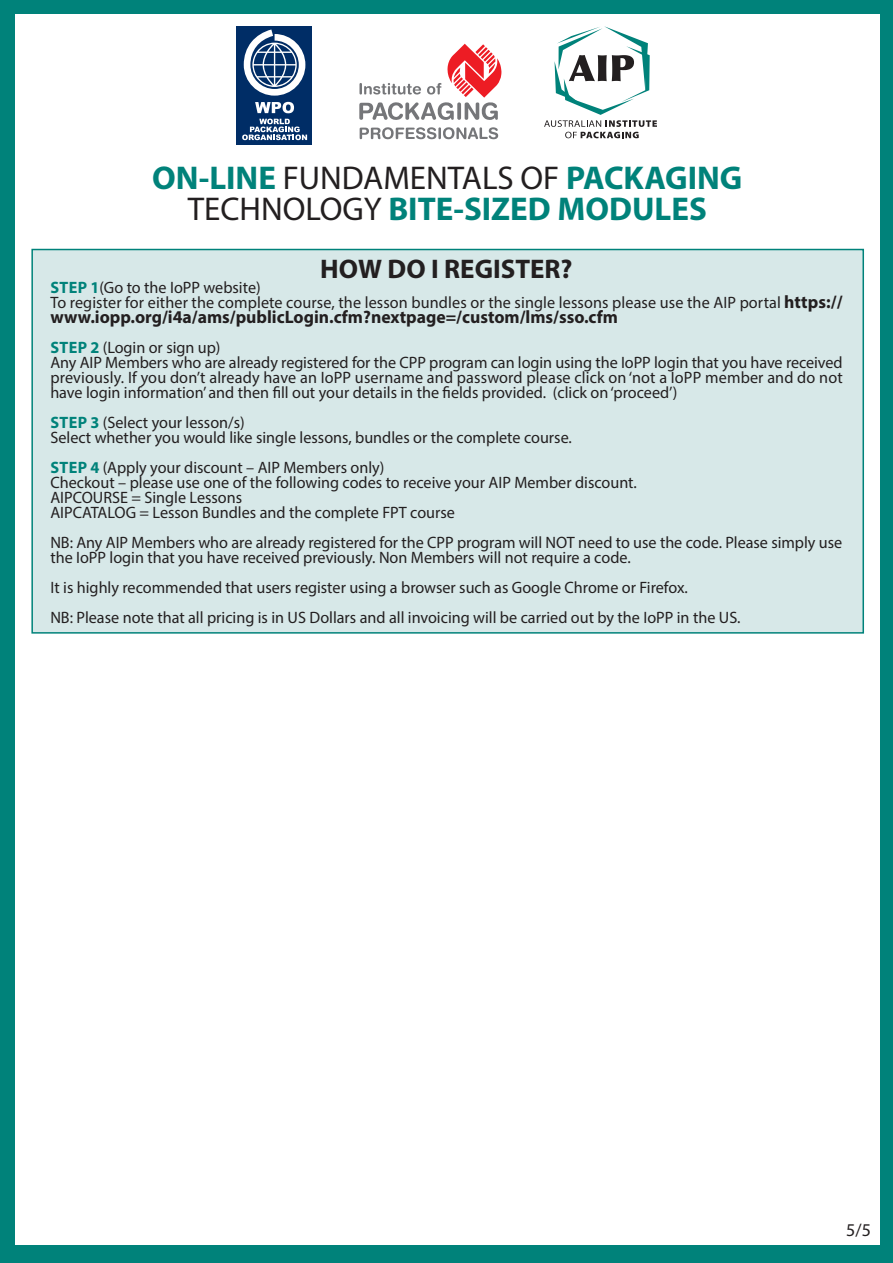
<style>
.page{position:relative;width:893px;height:1263px;background:#fff}
.page>*{position:absolute;margin:0;border:0;box-sizing:border-box;transform-origin:0 0}
.t1{font:700 33px/31.5px "Myriad Pro";color:#00827a;text-align:center}
.t2{font:700 27px "Myriad Pro";color:#231f20}
.t3{font:700 18px "Myriad Pro";color:#231f20}
.t4{font:18px "Myriad Pro";color:#231f20}
.t5{font:16.5px/15px "Myriad Pro";color:#231f20}
.s1{font-weight:400;color:#231f20}
.s2{font-weight:700;color:#00827a}
.s3{font-weight:700;font-size:18px}
</style>
<div class="page">
<div style="left:0;top:1245px;width:893px;height:18px;background:#00827a"></div>
<div style="left:880px;top:0;width:13px;height:1254px;background:#00827a"></div>
<div style="left:0;top:0;width:15px;height:1263px;background:#00827a"></div>
<svg style="left:544px;top:26px;width:113px;height:112px"></svg>
<svg style="left:360px;top:127px;width:138px;height:13px"></svg>
<svg style="left:359px;top:44px;width:142px;height:76px"></svg>
<div style="left:237px;top:26px;width:75px;height:119px;background:#002d66"></div>
<svg style="left:242px;top:119px;width:65px;height:21px"></svg>
<svg style="left:255px;top:102px;width:39px;height:11px"></svg>
<svg style="left:244px;top:29px;width:61px;height:67px"></svg>
<div style="left:0;top:0;width:893px;height:13px;background:#00827a"></div>
<div style="left:31px;top:249px;width:833px;height:385px;background:#d7e8e8;border:2px solid #00827a"></div>
<h1 class="t1" style="left:152px;top:161px;width:592px">ON-LINE <span class="s1">FUNDAMENTALS OF</span> PACKAGING<br><span class="s1">TECHNOLOGY</span> BITE-SIZED MODULES</h1>
<h2 class="t2" style="left:320px;top:251px;width:254px">HOW DO I REGISTER?</h2>
<p class="t5" style="left:50px;top:279px;width:794px"><span class="s2">STEP 1</span>(Go to the IoPP website)<br>To register for either the complete course, the lesson bundles or the single lessons please use the AIP portal <span class="s3">https://</span></p>
<p class="t3" style="left:50px;top:305px;width:569px">www.iopp.org/i4a/ams/publicLogin.cfm?nextpage=/custom/lms/sso.cfm</p>
<p class="t5" style="left:50px;top:339px;width:794px"><span class="s2">STEP 2</span> (Login or sign up)<br>Any AIP Members who are already registered for the CPP program can login using the IoPP login that you have received previously. If you don’t already have an IoPP username and password please click on ‘not a IoPP member and do not have login information’ and then fill out your details in the fields provided. (click on ‘proceed’)</p>
<p class="t5" style="left:50px;top:414px;width:523px"><span class="s2">STEP 3</span> (Select your lesson/s)<br>Select whether you would like single lessons, bundles or the complete course.</p>
<p class="t5" style="left:50px;top:459px;width:588px"><span class="s2">STEP 4</span> (Apply your discount – AIP Members only)<br>Checkout – please use one of the following codes to receive your AIP Member discount.<br>AIPCOURSE = Single Lessons<br>AIPCATALOG = Lesson Bundles and the complete FPT course</p>
<p class="t5" style="left:50px;top:534px;width:793px">NB: Any AIP Members who are already registered for the CPP program will NOT need to use the code. Please simply use the IoPP login that you have received previously. Non Members will not require a code.</p>
<p class="t5" style="left:50px;top:572px;width:692px;line-height:30px">It is highly recommended that users register using a browser such as Google Chrome or Firefox.<br>NB: Please note that all pricing is in US Dollars and all invoicing will be carried out by the IoPP in the US.</p>
<p class="t4" style="left:846px;top:1219px;width:26px">5/5</p>
</div>
